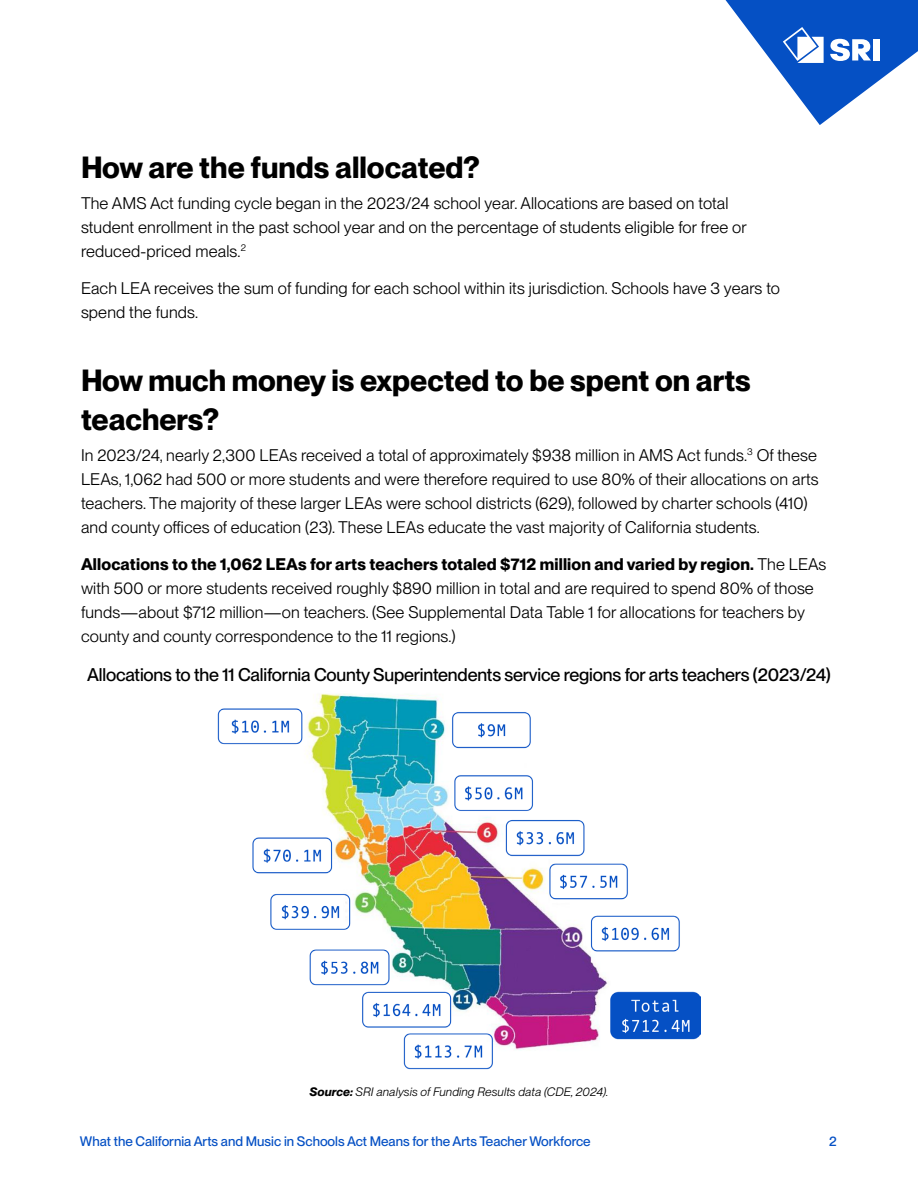
<style>
.page{position:relative;width:918px;height:1188px;background:#fff}
.page>*{position:absolute;margin:0;border:0;box-sizing:border-box;transform-origin:0 0}
.Heading_1{font:700 30px/39px "PP Neue Montreal";color:#000}
.Exhibit_Heading{font:500 18px "PP Neue Montreal";letter-spacing:-.01em;color:#000}
.Body{font:16.5px/24px "PP Neue Montreal";letter-spacing:.01em;color:#000}
.t1{font:500 13.5px "PP Neue Montreal";color:#0550c4}
.Note{font:italic 12px "PP Neue Montreal";letter-spacing:.01em;color:#000}
.s1{font-weight:700}
</style>
<div class="page">
<svg style="left:725px;top:0;width:193px;height:125px"></svg>
<img style="left:218px;top:693px;width:482px;height:377px">
<p class="Heading_1" style="left:81px;top:148px;width:400px">How are the funds allocated?</p>
<p class="Body" style="left:81px;top:191px;width:667px">The AMS Act funding cycle began in the 2023/24 school year. Allocations are based on total student enrollment in the past school year and on the percentage of students eligible for free or reduced-priced meals.<sup>2</sup></p>
<p class="Body" style="left:81px;top:276px;width:701px">Each LEA receives the sum of funding for each school within its jurisdiction. Schools have 3 years to spend the funds.</p>
<p class="Heading_1" style="left:81px;top:361px;width:671px">How much money is expected to be spent on arts teachers?</p>
<p class="Body" style="left:81px;top:443px;width:739px">In 2023/24, nearly 2,300 LEAs received a total of approximately $938 million in AMS Act funds.<sup>3</sup> Of these LEAs, 1,062 had 500 or more students and were therefore required to use 80% of their allocations on arts teachers. The majority of these larger LEAs were school districts (629), followed by charter schools (410) and county offices of education (23). These LEAs educate the vast majority of California students.</p>
<p class="Body" style="left:81px;top:552px;width:747px"><span class="s1">Allocations to the 1,062 LEAs for arts teachers totaled $712 million and varied by region.</span> The LEAs with 500 or more students received roughly $890 million in total and are required to spend 80% of those funds—about $712 million—on teachers. (See Supplemental Data Table 1 for allocations for teachers by county and county correspondence to the 11 regions.)</p>
<p class="Exhibit_Heading" style="left:87px;top:664px;width:745px">Allocations to the 11 California County Superintendents service regions for arts teachers (2023/24)</p>
<p class="Note" style="left:310px;top:1085px;width:300px"><span class="s1">Source:</span> SRI analysis of Funding Results data (CDE, 2024).</p>
<p class="t1" style="left:80px;top:1134px;width:512px">What the California Arts and Music in Schools Act Means for the Arts Teacher Workforce</p>
<p class="t1" style="left:829px;top:1134px;width:9px">2</p>
</div>
